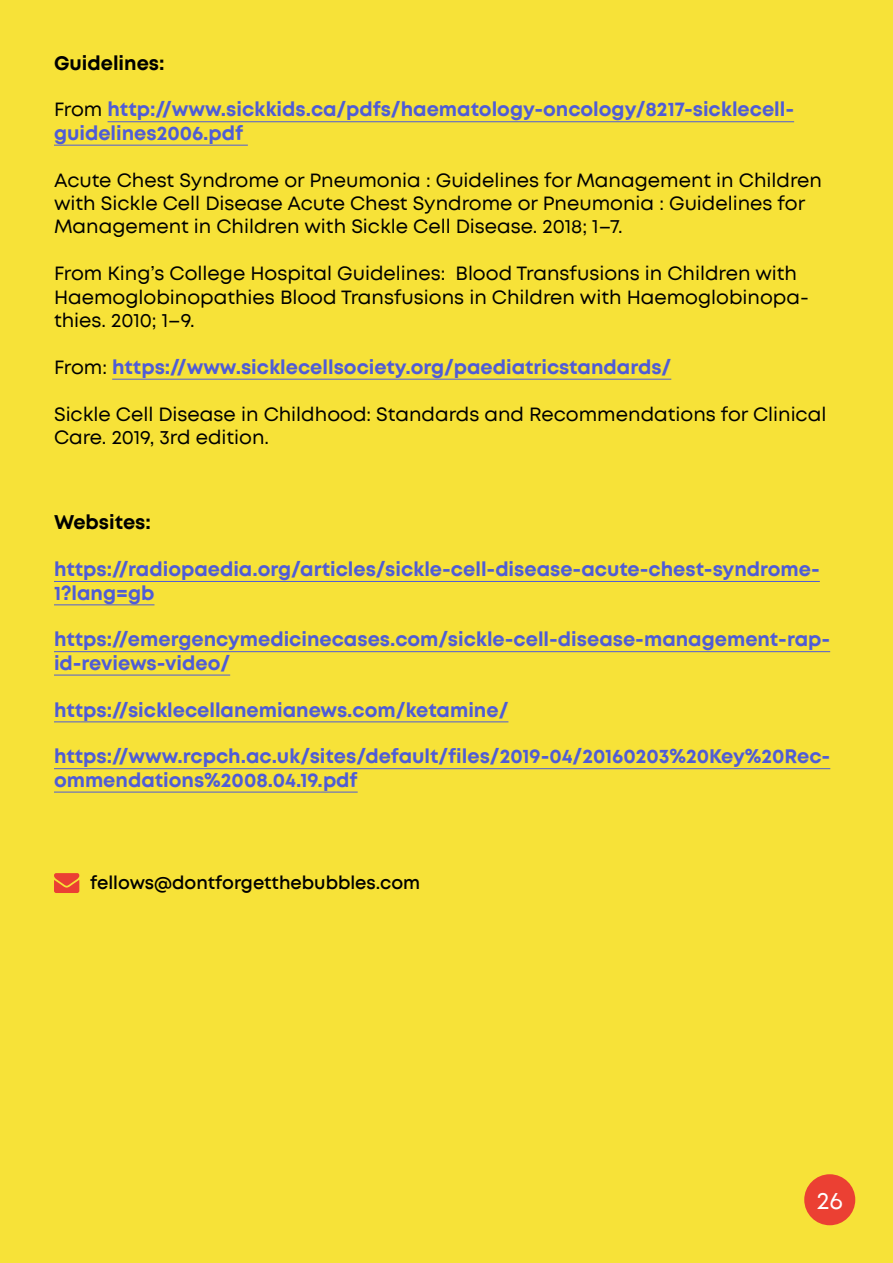
<style>
.page{position:relative;width:893px;height:1263px;background:#f7e238}
.page>*{position:absolute;margin:0;border:0;box-sizing:border-box;transform-origin:0 0}
.t1{font:24px "Mont";color:#fff}
.t2{font:700 19.5px/23.4px "Mont";color:#4f5cd6}
.t3{font:19.5px/23.4px "Mont";color:#000}
.t4{font:700 19.5px "Mont";color:#000}
.t5{font:600 18px "Mont";color:#000}
.s1{font-weight:400;color:#000}
</style>
<div class="page">
<div style="left:804px;top:1174px;width:51px;height:51px;background:#eb4033;border-radius:50%"></div>
<svg style="left:54px;top:873px;width:25px;height:20px"></svg>
<hr style="left:108px;top:121px;width:686px;height:1px;background:#4f5cd6">
<hr style="left:54px;top:145px;width:194px;height:1px;background:#4f5cd6">
<hr style="left:112px;top:379px;width:559px;height:1px;background:#4f5cd6">
<hr style="left:54px;top:581px;width:766px;height:1px;background:#4f5cd6">
<hr style="left:54px;top:604px;width:100px;height:1px;background:#4f5cd6">
<hr style="left:54px;top:651px;width:776px;height:1px;background:#4f5cd6">
<hr style="left:54px;top:675px;width:176px;height:1px;background:#4f5cd6">
<hr style="left:54px;top:721px;width:454px;height:1px;background:#4f5cd6">
<hr style="left:54px;top:768px;width:776px;height:1px;background:#4f5cd6">
<hr style="left:54px;top:792px;width:304px;height:1px;background:#4f5cd6">
<p class="t4" style="left:54px;top:53px;width:112px">Guidelines:</p>
<p class="t2" style="left:54px;top:99px;width:742px"><span class="s1">From</span> http://www.sickkids.ca/pdfs/haematology-oncology/8217-sicklecell&shy;guidelines2006.pdf</p>
<p class="t3" style="left:54px;top:169px;width:769px">Acute Chest Syndrome or Pneumonia : Guidelines for Management in Children with Sickle Cell Disease Acute Chest Syndrome or Pneumonia : Guidelines for<br>Management in Children with Sickle Cell Disease. 2018; 1–7.</p>
<p class="t3" style="left:54px;top:263px;width:756px">From King’s College Hospital Guidelines: Blood Transfusions in Children with<br>Haemoglobinopathies Blood Transfusions in Children with Haemoglobinopa&shy;thies. 2010; 1–9.</p>
<p class="t2" style="left:54px;top:356px;width:619px"><span class="s1">From:</span> https://www.sicklecellsociety.org/paediatricstandards/</p>
<p class="t3" style="left:54px;top:403px;width:774px">Sickle Cell Disease in Childhood: Standards and Recommendations for Clinical<br>Care. 2019, 3rd edition.</p>
<p class="t4" style="left:54px;top:513px;width:98px">Websites:</p>
<p class="t2" style="left:54px;top:558px;width:767px">https://radiopaedia.org/articles/sickle-cell-disease-acute-chest-syndrome-<br>1?lang=gb</p>
<p class="t2" style="left:54px;top:629px;width:778px">https://emergencymedicinecases.com/sickle-cell-disease-management-rap&shy;id-reviews-video/</p>
<p class="t2" style="left:54px;top:699px;width:456px">https://sicklecellanemianews.com/ketamine/</p>
<p class="t2" style="left:54px;top:746px;width:778px">https://www.rcpch.ac.uk/sites/default/files/2019-04/20160203%20Key%20Rec&shy;ommendations%2008.04.19.pdf</p>
<p class="t5" style="left:90px;top:874px;width:332px">fellows@dontforgetthebubbles.com</p>
<p class="t1" style="left:817px;top:1189px;width:27px">26</p>
</div>
